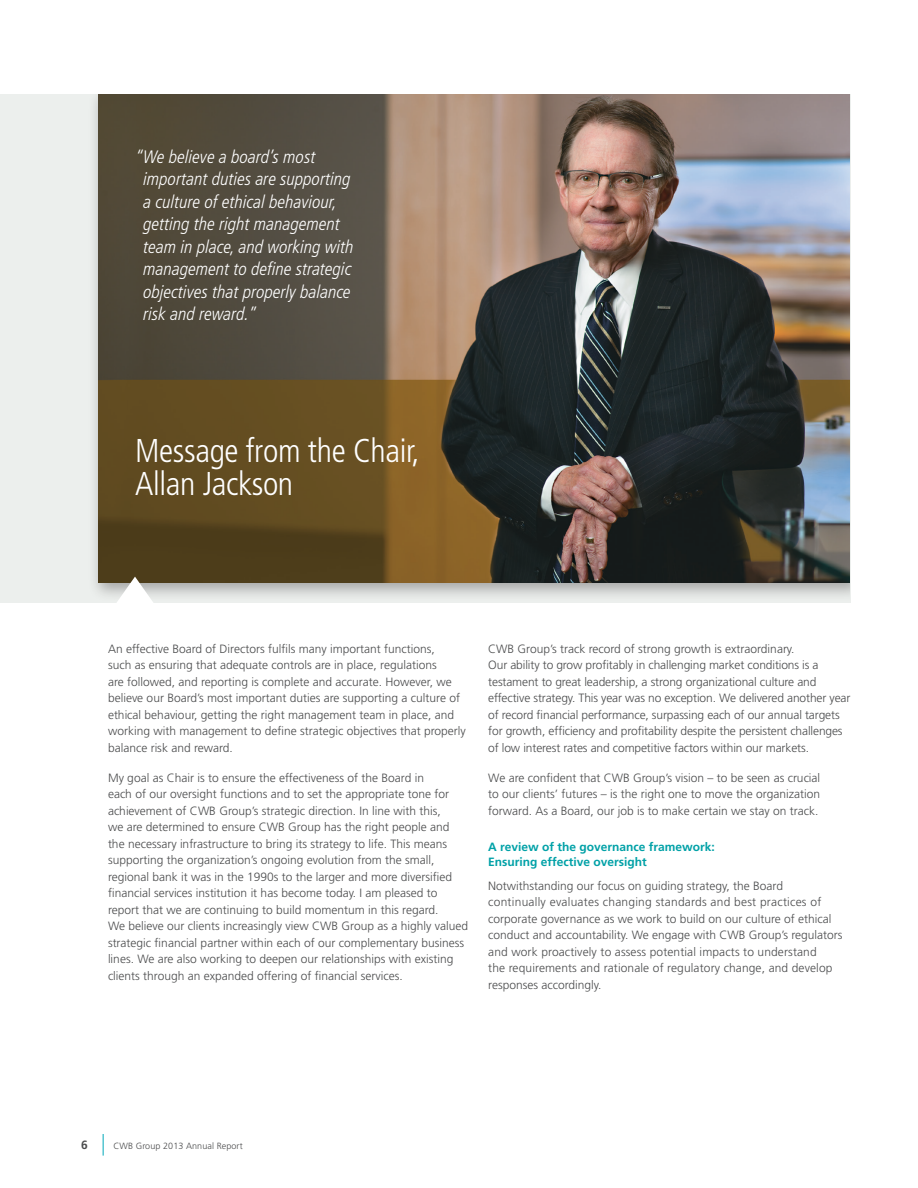
<style>
.page{position:relative;width:918px;height:1188px;background:#fff}
.page>*{position:absolute;margin:0;border:0;box-sizing:border-box;transform-origin:0 0}
.t1{font:300 condensed 33px/33px "Frutiger";letter-spacing:-.01em;color:#fff}
.t2{font:italic 300 condensed 18px/22.5px "Frutiger LT Pro";color:#fff}
.t3{font:300 12px/16.5px "Frutiger";color:#4b4c4d}
.t4{font:700 12px/15.8px "Frutiger";color:#00a1a7}
.t5{font:700 12px "Frutiger";color:#4b4c4d}
.t6{font:300 9px "Frutiger";letter-spacing:.01em;color:#4b4c4d}
</style>
<div class="page">
<svg style="left:103px;top:1134px;width:1px;height:22px"></svg>
<div style="left:0;top:94px;width:850px;height:509px;background:#ecefed"></div>
<div style="left:88px;top:94px;width:762px;height:508px;background:#231f20;opacity:.35"></div>
<img style="left:98px;top:94px;width:752px;height:488px">
<svg style="left:98px;top:577px;width:74px;height:26px"></svg>
<h2 class="t2" style="left:144px;top:146px;width:212px;text-indent:-9px">“We believe a board’s most important duties are supporting a culture of ethical behaviour, getting the right management team in place, and working with management to define strategic objectives that properly balance risk and reward.”</h2>
<h1 class="t1" style="left:135px;top:434px;width:286px">Message from the Chair,<br>Allan Jackson</h1>
<p class="t3" style="left:108px;top:640px;width:359px">An effective Board of Directors fulfils many important functions,<br>such as ensuring that adequate controls are in place, regulations<br>are followed, and reporting is complete and accurate. However, we believe our Board’s most important duties are supporting a culture of ethical behaviour, getting the right management team in place, and working with management to define strategic objectives that properly balance risk and reward.</p>
<p class="t3" style="left:108px;top:769px;width:362px">My goal as Chair is to ensure the effectiveness of the Board in<br>each of our oversight functions and to set the appropriate tone for achievement of CWB Group’s strategic direction. In line with this,<br>we are determined to ensure CWB Group has the right people and the necessary infrastructure to bring its strategy to life. This means supporting the organization’s ongoing evolution from the small, regional bank it was in the 1990s to the larger and more diversified financial services institution it has become today. I am pleased to report that we are continuing to build momentum in this regard.<br>We believe our clients increasingly view CWB Group as a highly valued strategic financial partner within each of our complementary business lines. We are also working to deepen our relationships with existing clients through an expanded offering of financial services.</p>
<p class="t3" style="left:488px;top:640px;width:364px">CWB Group’s track record of strong growth is extraordinary.<br>Our ability to grow profitably in challenging market conditions is a testament to great leadership, a strong organizational culture and effective strategy. This year was no exception. We delivered another year of record financial performance, surpassing each of our annual targets for growth, efficiency and profitability despite the persistent challenges of low interest rates and competitive factors within our markets.</p>
<p class="t3" style="left:488px;top:769px;width:334px;text-align:justify">We are confident that CWB Group’s vision – to be seen as crucial to our clients’ futures – is the right one to move the organization forward. As a Board, our job is to make certain we stay on track.</p>
<p class="t4" style="left:488px;top:839px;width:228px">A review of the governance framework:<br>Ensuring effective oversight</p>
<p class="t3" style="left:488px;top:877px;width:356px">Notwithstanding our focus on guiding strategy, the Board continually evaluates changing standards and best practices of corporate governance as we work to build on our culture of ethical conduct and accountability. We engage with CWB Group’s regulators and work proactively to assess potential impacts to understand<br>the requirements and rationale of regulatory change, and develop responses accordingly.</p>
<p class="t5" style="left:81px;top:1138px;width:8px">6</p>
<p class="t6" style="left:113px;top:1140px;width:131px">CWB Group 2013 Annual Report</p>
</div>
